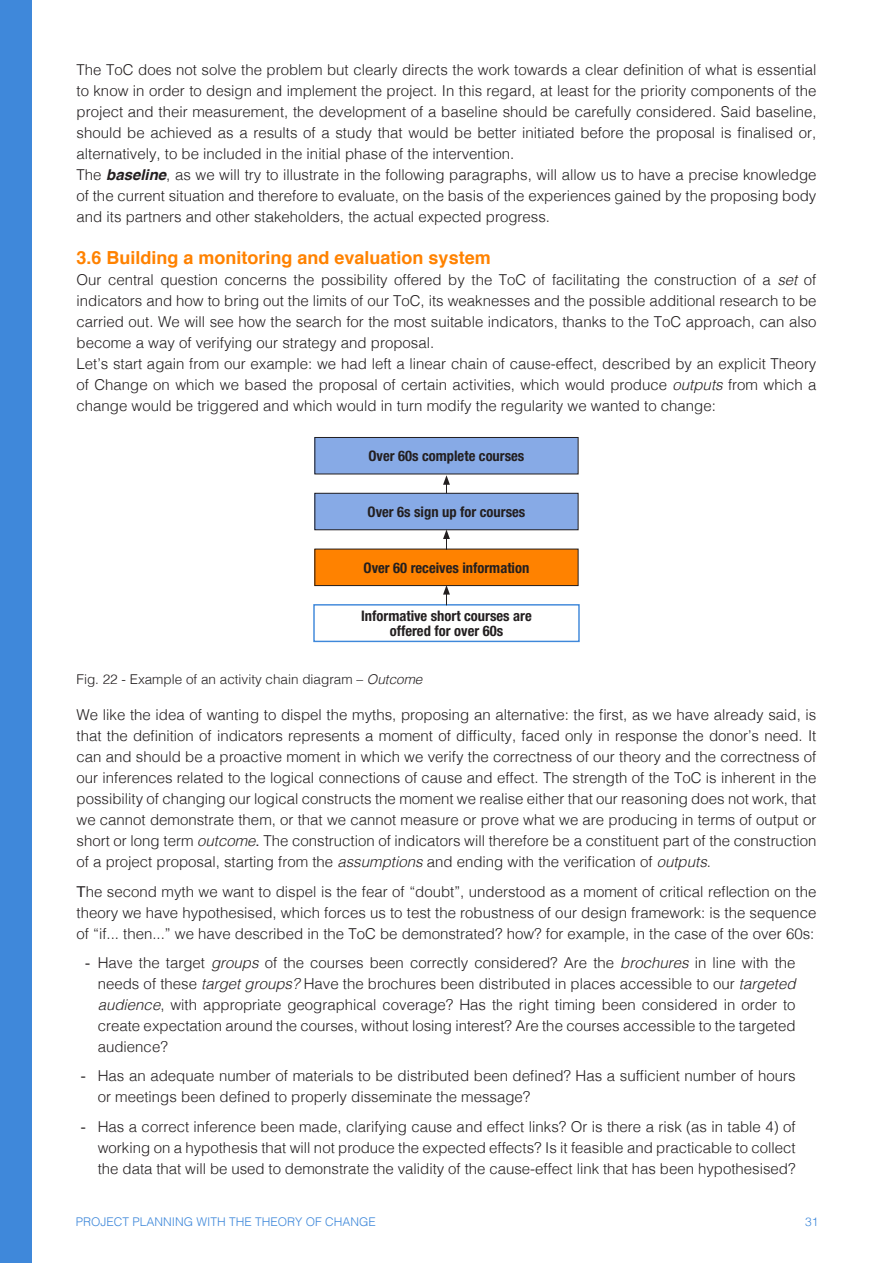
<style>
.page{position:relative;width:893px;height:1263px;background:#fff}
.page>*{position:absolute;margin:0;border:0;box-sizing:border-box;transform-origin:0 0}
.Stile_di_paragrafo_1{font:700 18px "Helvetica";color:#ff8200}
.Stile_di_paragrafo_1-2{font:300 15px/21px "Helvetica";color:#231f20;text-align:justify}
.Normale{font:300 15px/21px "Helvetica";color:#231f20;text-align:justify}
.t1{font:700 condensed 14.55px "Helvetica Neue";color:#231f20}
.Stile_di_paragrafo_1-3{font:300 13.5px "Helvetica";color:#231f20}
.t2{font:300 12px "Helvetica";color:#3f88da}
.s1{font-weight:700;font-style:italic}
.s2{font-style:italic}
.s3{font-weight:400}
.s4{font-family:"Arial";font-weight:400}
</style>
<div class="page">
<div style="left:315px;top:437px;width:263px;height:37px;background:#87aae6"></div>
<div style="left:314px;top:437px;width:264px;height:37px;border:1px solid #231f20"></div>
<div style="left:315px;top:493px;width:263px;height:37px;background:#87aae6"></div>
<div style="left:314px;top:493px;width:264px;height:37px;border:1px solid #231f20"></div>
<div style="left:315px;top:549px;width:263px;height:37px;background:#ff8200"></div>
<div style="left:314px;top:549px;width:264px;height:37px;border:1px solid #231f20"></div>
<div style="left:313px;top:604px;width:267px;height:38px;border:1px solid #3f88da"></div>
<svg style="left:443px;top:529px;width:7px;height:21px"></svg>
<svg style="left:443px;top:475px;width:7px;height:18px"></svg>
<svg style="left:443px;top:585px;width:7px;height:20px"></svg>
<div style="left:0;top:0;width:32px;height:1263px;background:#3f88da"></div>
<p class="Normale" style="left:77px;top:58px;width:741px">The ToC does not solve the problem but clearly directs the work towards a clear definition of what is essential to know in order to design and implement the project. In this regard, at least for the priority components of the project and their measurement, the development of a baseline should be carefully considered. Said baseline, should be achieved as a results of a study that would be better initiated before the proposal is finalised or, alternatively, to be included in the initial phase of the intervention.</p>
<p class="Stile_di_paragrafo_1-2" style="left:77px;top:163px;width:741px">The <span class="s1">baseline</span>, as we will try to illustrate in the following paragraphs, will allow us to have a precise knowledge of the current situation and therefore to evaluate, on the basis of the experiences gained by the proposing body and its partners and other stakeholders, the actual expected progress.</p>
<p class="Stile_di_paragrafo_1" style="left:77px;top:243px;width:416px">3.6 Building a monitoring and evaluation system</p>
<p class="Normale" style="left:77px;top:268px;width:741px">Our central question concerns the possibility offered by the ToC of facilitating the construction of a <span class="s2">set</span> of indicators and how to bring out the limits of our ToC, its weaknesses and the possible additional research to be carried out. We will see how the search for the most suitable indicators, thanks to the ToC approach, can also become a way of verifying our strategy and proposal.</p>
<p class="Normale" style="left:77px;top:352px;width:741px">Let’s start again from our example: we had left a linear chain of cause-effect, described by an explicit Theory of Change on which we based the proposal of certain activities, which would produce <span class="s2">outputs</span> from which a change would be triggered and which would in turn modify the regularity we wanted to change:</p>
<p class="t1" style="left:369px;top:447px;width:157px">Over 60s complete courses</p>
<p class="t1" style="left:368px;top:503px;width:159px">Over 6s sign up for courses</p>
<p class="t1" style="left:364px;top:559px;width:167px">Over 60 receives information</p>
<p class="t1" style="left:361px;top:607px;width:172px">Informative short courses are</p>
<p class="t1" style="left:390px;top:622px;width:115px">offered for over 60s</p>
<p class="Stile_di_paragrafo_1-3" style="left:77px;top:668px;width:347px">Fig. 22 - Example of an activity chain diagram – <span class="s2">Outcome</span></p>
<p class="Stile_di_paragrafo_1-2" style="left:77px;top:703px;width:741px">We like the idea of wanting to dispel the myths, proposing an alternative: the first, as we have already said, is that the definition of indicators represents a moment of difficulty, faced only in response the donor’s need. It can and should be a proactive moment in which we verify the correctness of our theory and the correctness of our inferences related to the logical connections of cause and effect. The strength of the ToC is inherent in the possibility of changing our logical constructs the moment we realise either that our reasoning does not work, that we cannot demonstrate them, or that we cannot measure or prove what we are producing in terms of output or short or long term <span class="s2">outcome</span><span class="s3">.</span> The construction of indicators will therefore be a constituent part of the construction of a project proposal, starting from the <span class="s2">assumptions</span> and ending with the verification of <span class="s2">outputs</span>.</p>
<p class="Normale" style="left:77px;top:880px;width:741px"><span class="s3">T</span>he second myth we want to dispel is the fear of “doubt”, understood as a moment of critical reflection on the theory we have hypothesised, which forces us to test the robustness of our design framework: is the sequence of “if... then...” we have described in the ToC be demonstrated? how? for example, in the case of the over 60s:</p>
<p class="Stile_di_paragrafo_1-2" style="left:98px;top:951px;width:699px;text-indent:-13px"><span class="s4">-</span> Have the target <span class="s2">groups</span> of the courses been correctly considered? Are the <span class="s2">brochures</span> in line with the needs of these <span class="s2">target groups?</span> Have the brochures been distributed in places accessible to our <span class="s2">targeted audience</span>, with appropriate geographical coverage? Has the right timing been considered in order to create expectation around the courses, without losing interest? Are the courses accessible to the targeted audience?</p>
<p class="Stile_di_paragrafo_1-2" style="left:98px;top:1064px;width:699px;text-indent:-17px"><span class="s4">-</span> Has an adequate number of materials to be distributed been defined? Has a sufficient number of hours or meetings been defined to properly disseminate the message?</p>
<p class="Stile_di_paragrafo_1-2" style="left:98px;top:1115px;width:699px;text-indent:-17px"><span class="s4">-</span> Has a correct inference been made, clarifying cause and effect links? Or is there a risk (as in table 4) of working on a hypothesis that will not produce the expected effects? Is it feasible and practicable to collect the data that will be used to demonstrate the validity of the cause-effect link that has been hypothesised?</p>
<p class="t2" style="left:76px;top:1211px;width:302px">PROJECT PLANNING WITH THE THEORY OF CHANGE</p>
<p class="t2" style="left:805px;top:1211px;width:15px">31</p>
</div>
